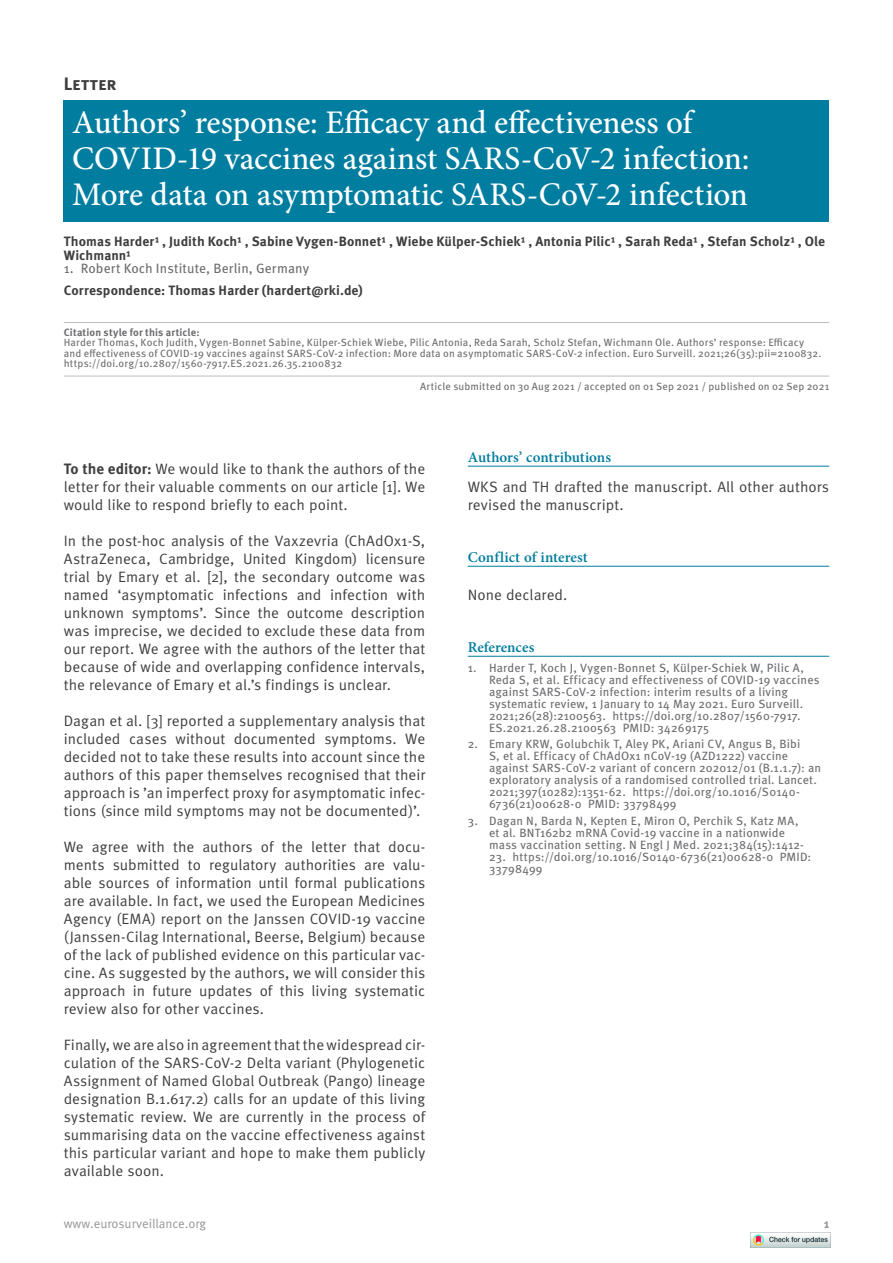
<style>
.page{position:relative;width:893px;height:1263px;background:#fff}
.page>*{position:absolute;margin:0;border:0;box-sizing:border-box;transform-origin:0 0}
.t1{font:500 33px/36px "Minion Pro";letter-spacing:-.005em;color:#fff}
.t2{font:700 18px "Meta Pro";letter-spacing:.005em;color:#3e3e3f}
.t3{font:15px/18px "Meta Pro";color:#3e3e3f;text-align:justify}
.t4{font:600 15px "Minion Pro";color:#007d9f}
.t5{font:700 13.5px/13.5px "Meta Pro";letter-spacing:.005em;color:#3e3e3f}
.t6{font:13.5px "Meta Pro";letter-spacing:.01em;color:#6c6d70}
.t7{font:12.75px "Meta Pro";color:#939598}
.t8{font:700 12.75px "Meta Pro";color:#939598}
.t9{font:12px/12px "Meta Pro";letter-spacing:.01em;color:#6c6d70}
.t10{font:10.5px/10.5px "Meta Pro";letter-spacing:.015em;color:#6c6d70}
.t11{font:700 10.5px "Meta Pro";letter-spacing:.015em;color:#6c6d70}
.s1{font-weight:700}
</style>
<div class="page">
<hr style="left:64px;top:322px;width:765px;height:1px;background:#bcbdc0">
<hr style="left:64px;top:376px;width:765px;height:1px;background:#bcbdc0">
<div style="left:64px;top:100px;width:765px;height:122px;background:#007d9f"></div>
<hr style="left:468px;top:466px;width:361px;height:1px;background:#007d9f">
<hr style="left:468px;top:566px;width:361px;height:1px;background:#007d9f">
<hr style="left:468px;top:656px;width:361px;height:1px;background:#007d9f">
<img style="left:750px;top:1232px;width:80px;height:16px">
<p class="t2" style="left:64px;top:72px;width:54px">Letter</p>
<h1 class="t1" style="left:72px;top:104px;width:679px">Authors’ response: Efficacy and effectiveness of<br>COVID-19 vaccines against SARS-CoV-2 infection:<br>More data on asymptomatic SARS-CoV-2 infection</h1>
<p class="t5" style="left:64px;top:235px;width:763px">Thomas Harder¹ , Judith Koch¹ , Sabine Vygen-Bonnet¹ , Wiebe Külper-Schiek¹ , Antonia Pilic¹ , Sarah Reda¹ , Stefan Scholz¹ , Ole<br>Wichmann¹</p>
<p class="t6" style="left:64px;top:260px;width:247px">1. Robert Koch Institute, Berlin, Germany</p>
<p class="t5" style="left:64px;top:284px;width:300px">Correspondence: Thomas Harder (hardert@rki.de)</p>
<p class="t11" style="left:64px;top:325px;width:137px">Citation style for this article:</p>
<p class="t10" style="left:64px;top:338px;width:759px">Harder Thomas, Koch Judith, Vygen-Bonnet Sabine, Külper-Schiek Wiebe, Pilic Antonia, Reda Sarah, Scholz Stefan, Wichmann Ole. Authors’ response: Efficacy and effectiveness of COVID-19 vaccines against SARS-CoV-2 infection: More data on asymptomatic SARS-CoV-2 infection. Euro Surveill. 2021;26(35):pii=2100832. https://doi.org/10.2807/1560-7917.ES.2021.26.35.2100832</p>
<p class="t10" style="left:420px;top:382px;width:411px">Article submitted on 30 Aug 2021 / accepted on 01 Sep 2021 / published on 02 Sep 2021</p>
<p class="t3" style="left:64px;top:460px;width:363px"><span class="s1">To the editor:</span> We would like to thank the authors of the letter for their valuable comments on our article [1]. We would like to respond briefly to each point.</p>
<p class="t3" style="left:64px;top:532px;width:363px">In the post-hoc analysis of the Vaxzevria (ChAdOx1-S, AstraZeneca, Cambridge, United Kingdom) licensure trial by Emary et al. [2], the secondary outcome was named ‘asymptomatic infections and infection with unknown symptoms’. Since the outcome description was imprecise, we decided to exclude these data from our report. We agree with the authors of the letter that because of wide and overlapping confidence intervals, the relevance of Emary et al.’s findings is unclear.</p>
<p class="t3" style="left:64px;top:712px;width:363px">Dagan et al. [3] reported a supplementary analysis that included cases without documented symptoms. We decided not to take these results into account since the authors of this paper themselves recognised that their approach is ’an imperfect proxy for asymptomatic infec&shy;tions (since mild symptoms may not be documented)’.</p>
<p class="t3" style="left:64px;top:838px;width:363px">We agree with the authors of the letter that docu&shy;ments submitted to regulatory authorities are valu&shy;able sources of information until formal publications are available. In fact, we used the European Medicines Agency (EMA) report on the Janssen COVID-19 vaccine (Janssen-Cilag International, Beerse, Belgium) because of the lack of published evidence on this particular vac&shy;cine. As suggested by the authors, we will consider this approach in future updates of this living systematic review also for other vaccines.</p>
<p class="t3" style="left:64px;top:1036px;width:363px">Finally, we are also in agreement that the widespread cir&shy;culation of the SARS-CoV-2 Delta variant (Phylogenetic Assignment of Named Global Outbreak (Pango) lineage designation B.1.617.2) calls for an update of this living systematic review. We are currently in the process of summarising data on the vaccine effectiveness against this particular variant and hope to make them publicly available soon.</p>
<p class="t4" style="left:468px;top:446px;width:145px">Authors’ contributions</p>
<p class="t3" style="left:468px;top:478px;width:363px">WKS and TH drafted the manuscript. All other authors revised the manuscript.</p>
<p class="t4" style="left:468px;top:546px;width:121px">Conflict of interest</p>
<p class="t3" style="left:468px;top:586px;width:101px">None declared.</p>
<p class="t4" style="left:468px;top:636px;width:68px">References</p>
<p class="t9" style="left:489px;top:662px;width:332px;text-indent:-21px">1. Harder T, Koch J, Vygen-Bonnet S, Külper-Schiek W, Pilic A, Reda S, et al. Efficacy and effectiveness of COVID-19 vaccines against SARS-CoV-2 infection: interim results of a living systematic review, 1 January to 14 May 2021. Euro Surveill.<br>2021;26(28):2100563. https://doi.org/10.2807/1560-7917.<br>ES.2021.26.28.2100563 PMID: 34269175</p>
<p class="t9" style="left:489px;top:739px;width:334px;text-indent:-21px">2. Emary KRW, Golubchik T, Aley PK, Ariani CV, Angus B, Bibi<br>S, et al. Efficacy of ChAdOx1 nCoV-19 (AZD1222) vaccine against SARS-CoV-2 variant of concern 202012/01 (B.1.1.7): an exploratory analysis of a randomised controlled trial. Lancet.<br>2021;397(10282):1351-62. https://doi.org/10.1016/S0140- 6736(21)00628-0 PMID: 33798499</p>
<p class="t9" style="left:489px;top:815px;width:316px;text-indent:-21px">3. Dagan N, Barda N, Kepten E, Miron O, Perchik S, Katz MA, et al. BNT162b2 mRNA Covid-19 vaccine in a nationwide mass vaccination setting. N Engl J Med. 2021;384(15):1412-</p>
<p class="t9" style="left:489px;top:851px;width:324px">23. https://doi.org/10.1016/S0140-6736(21)00628-0 PMID:<br>33798499</p>
<p class="t7" style="left:64px;top:1215px;width:144px">www.eurosurveillance.org</p>
<p class="t8" style="left:824px;top:1215px;width:7px">1</p>
</div>
